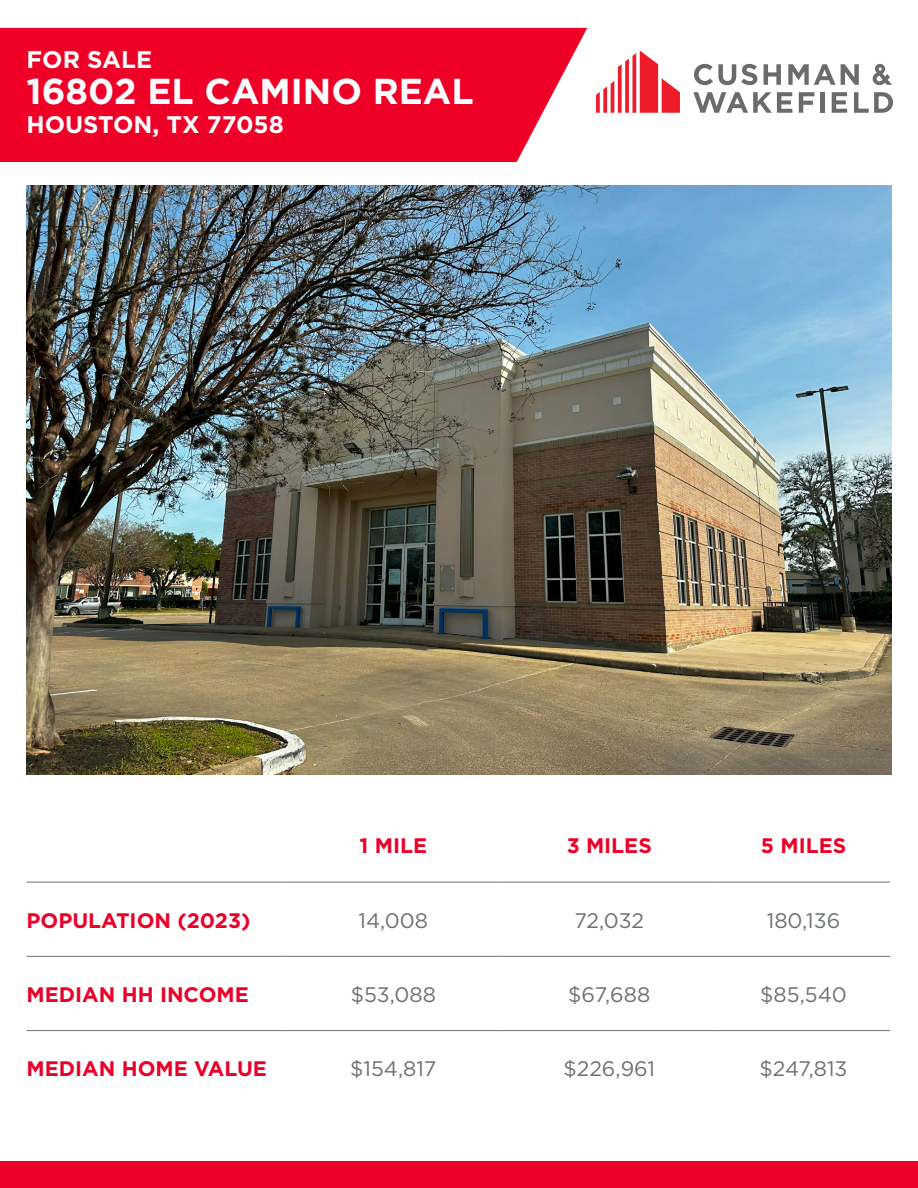
<style>
.page{position:relative;width:918px;height:1188px;background:#fff}
.page>*{position:absolute;margin:0;border:0;box-sizing:border-box;transform-origin:0 0}
.t1{font:700 36px "Gotham";color:#fff}
.t2{font:700 24px "Gotham";color:#fff}
.t3{font:21px "Gotham";color:#6d7171}
.t4{font:700 21px "Gotham";color:#ea0029}
</style>
<div class="page">
<div style="left:0;top:1162px;width:918px;height:26px;background:#ea0029"></div>
<div style="left:0;top:28px;width:587px;height:134px;background:#ef0027"></div>
<svg style="left:596px;top:50px;width:84px;height:63px"></svg>
<svg style="left:764px;top:64px;width:17px;height:21px"></svg>
<hr style="left:821px;top:92px;width:4px;height:21px;background:#6a6c6c">
<svg style="left:832px;top:92px;width:15px;height:21px"></svg>
<svg style="left:854px;top:92px;width:39px;height:21px"></svg>
<svg style="left:694px;top:64px;width:63px;height:21px"></svg>
<svg style="left:788px;top:64px;width:71px;height:21px"></svg>
<svg style="left:799px;top:92px;width:15px;height:21px"></svg>
<svg style="left:693px;top:92px;width:99px;height:21px"></svg>
<svg style="left:873px;top:64px;width:19px;height:21px"></svg>
<img style="left:27px;top:186px;width:864px;height:589px">
<hr style="left:27px;top:882px;width:258px;height:1px;background:#6d7171">
<hr style="left:285px;top:882px;width:216px;height:1px;background:#6d7171">
<hr style="left:501px;top:882px;width:216px;height:1px;background:#6d7171">
<hr style="left:717px;top:882px;width:173px;height:1px;background:#6d7171">
<hr style="left:27px;top:956px;width:258px;height:1px;background:#6d7171">
<hr style="left:285px;top:956px;width:216px;height:1px;background:#6d7171">
<hr style="left:501px;top:956px;width:216px;height:1px;background:#6d7171">
<hr style="left:717px;top:956px;width:173px;height:1px;background:#6d7171">
<hr style="left:27px;top:1030px;width:258px;height:1px;background:#6d7171">
<hr style="left:285px;top:1030px;width:216px;height:1px;background:#6d7171">
<hr style="left:501px;top:1030px;width:216px;height:1px;background:#6d7171">
<hr style="left:717px;top:1030px;width:173px;height:1px;background:#6d7171">
<p class="t2" style="left:27px;top:44px;width:127px">FOR SALE</p>
<h1 class="t1" style="left:27px;top:68px;width:449px">16802 EL CAMINO REAL</h1>
<p class="t2" style="left:27px;top:108px;width:259px">HOUSTON, TX 77058</p>
<p class="t4" style="left:360px;top:832px;width:69px">1 MILE</p>
<p class="t4" style="left:567px;top:832px;width:87px">3 MILES</p>
<p class="t4" style="left:761px;top:832px;width:87px">5 MILES</p>
<p class="t4" style="left:27px;top:906px;width:225px">POPULATION (2023)</p>
<p class="t3" style="left:359px;top:907px;width:71px">14,008</p>
<p class="t3" style="left:574px;top:907px;width:71px">72,032</p>
<p class="t3" style="left:767px;top:907px;width:75px">180,136</p>
<p class="t4" style="left:27px;top:981px;width:224px">MEDIAN HH INCOME</p>
<p class="t3" style="left:351px;top:981px;width:87px">$53,088</p>
<p class="t3" style="left:568px;top:981px;width:84px">$67,688</p>
<p class="t3" style="left:760px;top:981px;width:88px">$85,540</p>
<p class="t4" style="left:27px;top:1055px;width:242px">MEDIAN HOME VALUE</p>
<p class="t3" style="left:350px;top:1055px;width:88px">$154,817</p>
<p class="t3" style="left:563px;top:1055px;width:93px">$226,961</p>
<p class="t3" style="left:760px;top:1055px;width:89px">$247,813</p>
</div>
